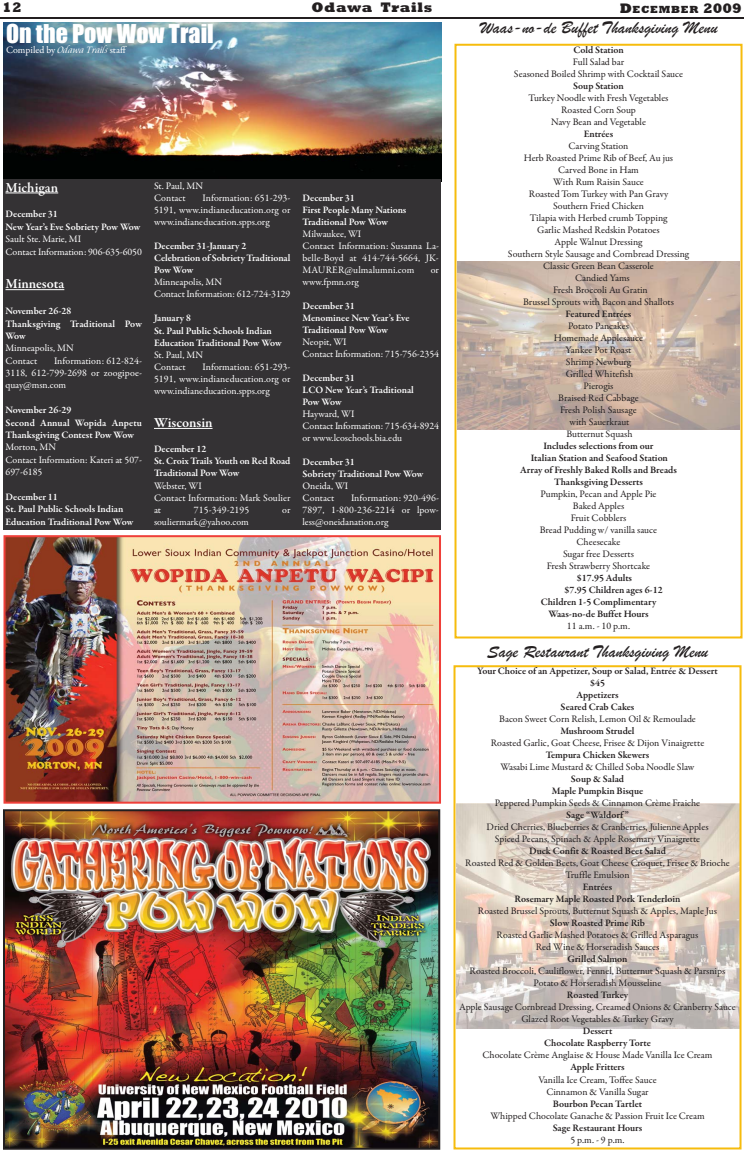
<style>
.page{position:relative;width:744px;height:1152px;background:#fff}
.page>*{position:absolute;margin:0;border:0;box-sizing:border-box;transform-origin:0 0}
.t1{font:24px "Impact";color:#fff}
.t2{font:18px "Brush Script";color:#231f20}
.t3{font:600 14px "Garamond Premr Pro";color:#fff}
.t4{font:800 14px "Rockwell";letter-spacing:.05em;color:#231f20}
.t5{font:800 10.5px "Rockwell";letter-spacing:.065em;color:#231f20}
.t6{font:10px/12px "Garamond Premr Pro";color:#231f20;text-align:center}
.t7{font:10px/12px "Garamond Premr Pro";color:#fff}
.t8{font:600 10px/12.1px "Garamond Premr Pro";color:#fff}
.t9{font:600 10px "Garamond Premr Pro";color:#231f20}
.s1{font-size:14px}
.s2{font-family:"Aramis";font-style:italic}
.s3{font-weight:600}
.s4{font-weight:400}
</style>
<div class="page">
<img style="left:457px;top:804px;width:282px;height:224px">
<div style="left:454px;top:665px;width:288px;height:484px;border:2px solid #f6bc0d"></div>
<img style="left:457px;top:262px;width:282px;height:168px">
<div style="left:454px;top:44px;width:288px;height:595px;border:2px solid #f6bc0d"></div>
<hr style="left:0;top:17px;width:744px;height:2px;background:#231f20">
<img style="left:4px;top:22px;width:437px;height:157px">
<div style="left:4px;top:179px;width:437px;height:351px;background:#343234"></div>
<hr style="left:5px;top:193px;width:53px;height:1px;background:#fff">
<hr style="left:5px;top:289px;width:59px;height:1px;background:#fff">
<hr style="left:154px;top:428px;width:59px;height:1px;background:#fff">
<img style="left:7px;top:538px;width:431px;height:263px">
<div style="left:4px;top:535px;width:437px;height:269px;border:2px solid #ef3f39"></div>
<img style="left:6px;top:812px;width:431px;height:335px">
<div style="left:3px;top:809px;width:437px;height:341px;border:2px solid #231f20"></div>
<p class="t4" style="left:2px;top:3px;width:21px">12</p>
<p class="t4" style="left:311px;top:3px;width:122px">Odawa Trails</p>
<p class="t5" style="left:620px;top:6px;width:124px"><span class="s1">D</span>ECEMBER <span class="s1">2009</span></p>
<p class="t1" style="left:6px;top:26px;width:209px">On the Pow Wow Trail</p>
<p class="t7" style="left:6px;top:45px;width:122px">Compiled by <span class="s2">Odawa Trails</span> staff</p>
<p class="t3" style="left:5px;top:182px;width:54px">Michigan</p>
<p class="t7" style="left:5px;top:209px;width:138px;line-height:12.4px"><span class="s3">December 31<br>New Year’s Eve Sobriety Pow Wow<br></span>Sault Ste. Marie, MI<br>Contact Information: 906-635-6050</p>
<p class="t3" style="left:5px;top:278px;width:60px">Minnesota</p>
<p class="t8" style="left:5px;top:306px;width:138px;line-height:12.4px">November 26-28<br>Thanksgiving Traditional Pow<br>Wow<br><span class="s4">Minneapolis, MN<br>Contact</span></p>
<p class="t7" style="left:5px;top:355px;width:138px;line-height:12.4px;text-align:justify;text-indent:49px">Information: 612-824- 3118, 612-799-2698 or zoogipoe&shy;quay@msn.com</p>
<p class="t8" style="left:5px;top:405px;width:138px;line-height:12.4px">November 26-29<br>Second Annual Wopida Anpetu<br>Thanksgiving Contest Pow Wow<br><span class="s4">Morton, MN<br>Contact Information: Kateri at 507-<br>697-6185</span></p>
<p class="t8" style="left:5px;top:492px;width:129px;line-height:12.4px">December 11<br>St. Paul Public Schools Indian<br>Education Traditional Pow Wow</p>
<p class="t7" style="left:154px;top:180px;width:51px">St. Paul, MN<br>Contact</p>
<p class="t7" style="left:154px;top:192px;width:138px;text-align:justify;text-indent:49px">Information: 651-293- 5191, www.indianeducation.org or www.indianeducation.spps.org</p>
<p class="t8" style="left:154px;top:241px;width:138px">December 31-January 2<br>Celebration of Sobriety Traditional<br>Pow Wow<br><span class="s4">Minneapolis, MN<br>Contact Information: 612-724-3129</span></p>
<p class="t8" style="left:154px;top:313px;width:129px">January 8<br>St. Paul Public Schools Indian<br>Education Traditional Pow Wow<br><span class="s4">St. Paul, MN<br>Contact</span></p>
<p class="t7" style="left:154px;top:362px;width:138px;text-align:justify;text-indent:49px">Information: 651-293- 5191, www.indianeducation.org or www.indianeducation.spps.org</p>
<p class="t3" style="left:154px;top:417px;width:60px">Wisconsin</p>
<p class="t8" style="left:154px;top:444px;width:138px">December 12<br>St. Croix Trails Youth on Red Road<br>Traditional Pow Wow<br><span class="s4">Webster, WI<br>Contact Information: Mark Soulier at</span></p>
<p class="t7" style="left:194px;top:504px;width:57px">715-349-2195</p>
<p class="t7" style="left:282px;top:504px;width:10px">or</p>
<p class="t7" style="left:154px;top:517px;width:96px">souliermark@yahoo.com</p>
<p class="t7" style="left:302px;top:192px;width:138px"><span class="s3">December 31<br>First People Many Nations<br>Traditional Pow Wow<br></span>Milwaukee, WI<br>Contact Information: Susanna La&shy;belle-Boyd at 414-744-5664, JK-<br>MAURER@ulmalumni.com</p>
<p class="t7" style="left:431px;top:264px;width:10px">or</p>
<p class="t7" style="left:302px;top:276px;width:58px">www.fpmn.org</p>
<p class="t8" style="left:302px;top:301px;width:138px">December 31<br>Menominee New Year’s Eve<br>Traditional Pow Wow<br><span class="s4">Neopit, WI<br>Contact Information: 715-756-2354</span></p>
<p class="t7" style="left:302px;top:373px;width:138px"><span class="s3">December 31<br>LCO New Year’s Traditional<br>Pow Wow<br></span>Hayward, WI<br>Contact Information: 715-634-8924 or www.lcoschools.bia.edu</p>
<p class="t8" style="left:302px;top:457px;width:122px">December 31<br>Sobriety Traditional Pow Wow<br><span class="s4">Oneida, WI<br>Contact</span></p>
<p class="t7" style="left:302px;top:493px;width:138px;text-align:justify;text-indent:49px">Information: 920-496- 7897, 1-800-236-2214 or lpow&shy;less@oneidanation.org</p>
<p class="t2" style="left:480px;top:16px;width:239px">Waas-no-de Buffet Thanksgiving Menu</p>
<p class="t9" style="left:573px;top:46px;width:52px">Cold Station</p>
<p class="t6" style="left:573px;top:57px;width:53px">Full Salad bar</p>
<p class="t6" style="left:514px;top:69px;width:171px">Seasoned Boiled Shrimp with Cocktail Sauce</p>
<p class="t9" style="left:573px;top:82px;width:52px">Soup Station</p>
<p class="t6" style="left:529px;top:93px;width:141px">Turkey Noodle with Fresh Vegetables</p>
<p class="t6" style="left:561px;top:105px;width:76px">Roasted Corn Soup</p>
<p class="t6" style="left:551px;top:117px;width:96px">Navy Bean and Vegetable</p>
<p class="t9" style="left:584px;top:130px;width:31px">Entrées</p>
<p class="t6" style="left:569px;top:141px;width:61px">Carving Station</p>
<p class="t6" style="left:524px;top:153px;width:151px">Herb Roasted Prime Rib of Beef, Au jus</p>
<p class="t6" style="left:558px;top:165px;width:82px">Carved Bone in Ham</p>
<p class="t6" style="left:553px;top:177px;width:92px">With Rum Raisin Sauce</p>
<p class="t6" style="left:529px;top:189px;width:141px">Roasted Tom Turkey with Pan Gravy</p>
<p class="t6" style="left:553px;top:201px;width:92px">Southern Fried Chicken</p>
<p class="t6" style="left:530px;top:213px;width:139px">Tilapia with Herbed crumb Topping</p>
<p class="t6" style="left:537px;top:225px;width:124px">Garlic Mashed Redskin Potatoes</p>
<p class="t6" style="left:555px;top:237px;width:89px">Apple Walnut Dressing</p>
<p class="t6" style="left:508px;top:249px;width:183px">Southern Style Sausage and Cornbread Dressing</p>
<p class="t6" style="left:543px;top:261px;width:112px">Classic Green Bean Casserole</p>
<p class="t6" style="left:575px;top:273px;width:56px">Candied Yams</p>
<p class="t6" style="left:553px;top:285px;width:96px">Fresh Broccoli Au Gratin</p>
<p class="t6" style="left:523px;top:297px;width:152px">Brussel Sprouts with Bacon and Shallots</p>
<p class="t9" style="left:566px;top:310px;width:67px">Featured Entrées</p>
<p class="t6" style="left:568px;top:321px;width:62px">Potato Pancakes</p>
<p class="t6" style="left:554px;top:333px;width:91px">Homemade Applesauce</p>
<p class="t6" style="left:566px;top:345px;width:67px">Yankee Pot Roast</p>
<p class="t6" style="left:566px;top:357px;width:67px">Shrimp Newburg</p>
<p class="t6" style="left:566px;top:369px;width:69px">Grilled Whitefish</p>
<p class="t6" style="left:583px;top:381px;width:32px">Pierogis</p>
<p class="t6" style="left:558px;top:393px;width:82px">Braised Red Cabbage</p>
<p class="t6" style="left:560px;top:405px;width:78px">Fresh Polish Sausage</p>
<p class="t6" style="left:570px;top:417px;width:61px">with Sauerkraut</p>
<p class="t6" style="left:566px;top:429px;width:68px">Butternut Squash</p>
<p class="t9" style="left:544px;top:442px;width:111px">Includes selections from our</p>
<p class="t9" style="left:531px;top:454px;width:139px">Italian Station and Seafood Station</p>
<p class="t9" style="left:520px;top:466px;width:158px">Array of Freshly Baked Rolls and Breads</p>
<p class="t9" style="left:554px;top:478px;width:90px">Thanksgiving Desserts</p>
<p class="t6" style="left:541px;top:489px;width:117px">Pumpkin, Pecan and Apple Pie</p>
<p class="t6" style="left:573px;top:501px;width:53px">Baked Apples</p>
<p class="t6" style="left:571px;top:513px;width:57px">Fruit Cobblers</p>
<p class="t6" style="left:540px;top:525px;width:119px">Bread Pudding w/ vanilla sauce</p>
<p class="t6" style="left:577px;top:537px;width:45px">Cheesecake</p>
<p class="t6" style="left:563px;top:549px;width:72px">Sugar free Desserts</p>
<p class="t6" style="left:547px;top:561px;width:105px">Fresh Strawberry Shortcake</p>
<p class="t9" style="left:577px;top:574px;width:57px">$17.95 Adults</p>
<p class="t9" style="left:564px;top:586px;width:100px">$7.95 Children ages 6-12</p>
<p class="t9" style="left:541px;top:598px;width:117px">Children 1-5 Complimentary</p>
<p class="t9" style="left:548px;top:610px;width:102px">Waas-no-de Buffet Hours</p>
<p class="t6" style="left:567px;top:621px;width:65px">11 a.m. - 10 p.m.</p>
<p class="t2" style="left:487px;top:640px;width:223px">Sage Restaurant Thanksgiving Menu</p>
<p class="t6" style="left:459px;top:666px;width:278px"><span class="s3">Your Choice of an Appetizer, Soup or Salad, Entrée &amp; Dessert<br>$45<br>Appetizers<br>Seared Crab Cakes<br></span>Bacon Sweet Corn Relish, Lemon Oil &amp; Remoulade<br><span class="s3">Mushroom Strudel<br></span>Roasted Garlic, Goat Cheese, Frisee &amp; Dijon Vinaigrette<br><span class="s3">Tempura Chicken Skewers<br></span>Wasabi Lime Mustard &amp; Chilled Soba Noodle Slaw<br><span class="s3">Soup &amp; Salad<br>Maple Pumpkin Bisque<br></span>Peppered Pumpkin Seeds &amp; Cinnamon Crème Fraiche<br><span class="s3">Sage “Waldorf ”<br></span>Dried Cherries, Blueberries &amp; Cranberries, Julienne Apples<br>Spiced Pecans, Spinach &amp; Apple Rosemary Vinaigrette<br><span class="s3">Duck Confit &amp; Roasted Beet Salad<br></span>Roasted Red &amp; Golden Beets, Goat Cheese Croquet, Frisee &amp; Brioche Truffle Emulsion<br><span class="s3">Entrées<br>Rosemary Maple Roasted Pork Tenderloin<br></span>Roasted Brussel Sprouts, Butternut Squash &amp; Apples, Maple Jus<br><span class="s3">Slow Roasted Prime Rib<br></span>Roasted Garlic Mashed Potatoes &amp; Grilled Asparagus<br>Red Wine &amp; Horseradish Sauces<br><span class="s3">Grilled Salmon<br></span>Roasted Broccoli, Cauliflower, Fennel, Butternut Squash &amp; Parsnips Potato &amp; Horseradish Mousseline<br><span class="s3">Roasted Turkey<br></span>Apple Sausage Cornbread Dressing, Creamed Onions &amp; Cranberry Sauce Glazed Root Vegetables &amp; Turkey Gravy<br><span class="s3">Dessert<br>Chocolate Raspberry Torte<br></span>Chocolate Crème Anglaise &amp; House Made Vanilla Ice Cream<br><span class="s3">Apple Fritters<br></span>Vanilla Ice Cream, Toffee Sauce<br>Cinnamon &amp; Vanilla Sugar<br><span class="s3">Bourbon Pecan Tartlet<br></span>Whipped Chocolate Ganache &amp; Passion Fruit Ice Cream<br><span class="s3">Sage Restaurant Hours<br></span>5 p.m. - 9 p.m.</p>
</div>
